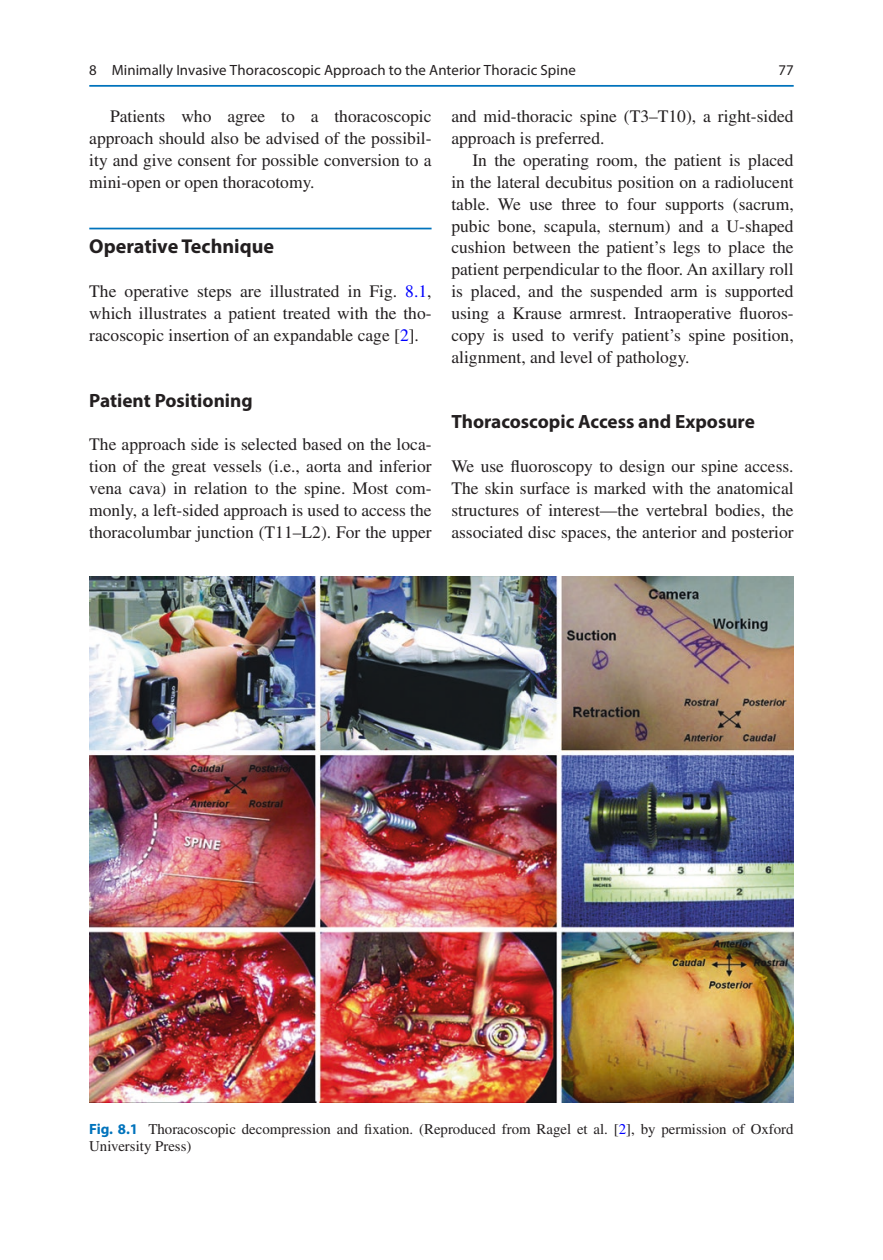
<style>
.page{position:relative;width:883px;height:1260px;background:#fff}
.page>*{position:absolute;margin:0;border:0;box-sizing:border-box;transform-origin:0 0}
.t1{font:700 20.12px "Rsxvdr Myriad Pro";color:#231f20}
.t2{font:700 19.25px "Rsxvdr Myriad Pro";color:#231f20}
.t3{font:17.5px/21.9px "Bfyhqv Times LT Std";color:#231f20;text-align:justify}
.t4{font:14.88px/17.5px "Bfyhqv Times LT Std";color:#231f20}
.t5{font:14.88px "Ypjlrc Myriad Pro";letter-spacing:.005em;color:#231f20}
.t6{font:14.88px "Yycxys Myriad Pro";color:#231f20}
.s1{color:#00f}
.s2{font-family:"Rsxvdr Myriad Pro";font-weight:700;color:#0073bc}
</style>
<div class="page">
<hr style="left:89px;top:228px;width:343px;height:1px;background:#0073bc">
<img style="left:89px;top:576px;width:705px;height:526px">
<hr style="left:89px;top:85px;width:705px;height:2px;background:#0073bc">
<p class="t5" style="left:89px;top:61px;width:488px">8 Minimally Invasive Thoracoscopic Approach to the Anterior Thoracic Spine</p>
<p class="t6" style="left:778px;top:61px;width:17px">77</p>
<p class="t3" style="left:89px;top:105px;width:344px;text-indent:21px">Patients who agree to a thoracoscopic approach should also be advised of the possibil&shy;ity and give consent for possible conversion to a mini-open or open thoracotomy.</p>
<p class="t1" style="left:89px;top:234px;width:186px">Operative Technique</p>
<p class="t3" style="left:89px;top:280px;width:344px">The operative steps are illustrated in Fig. <span class="s1">8.1</span>, which illustrates a patient treated with the tho&shy;racoscopic insertion of an expandable cage [<span class="s1">2</span>].</p>
<p class="t2" style="left:89px;top:388px;width:165px">Patient Positioning</p>
<p class="t3" style="left:89px;top:433px;width:344px">The approach side is selected based on the loca&shy;tion of the great vessels (i.e., aorta and inferior vena cava) in relation to the spine. Most com&shy;monly, a left-sided approach is used to access the thoracolumbar junction (T11–L2). For the upper</p>
<p class="t3" style="left:451px;top:105px;width:344px">and mid-thoracic spine (T3–T10), a right-sided approach is preferred.</p>
<p class="t3" style="left:451px;top:149px;width:344px;text-indent:21px">In the operating room, the patient is placed in the lateral decubitus position on a radiolucent table. We use three to four supports (sacrum, pubic bone, scapula, sternum) and a U-shaped cushion between the patient’s legs to place the patient perpendicular to the floor. An axillary roll is placed, and the suspended arm is supported using a Krause armrest. Intraoperative fluoros&shy;copy is used to verify patient’s spine position, alignment, and level of pathology.</p>
<p class="t2" style="left:451px;top:409px;width:305px">Thoracoscopic Access and Exposure</p>
<p class="t3" style="left:451px;top:455px;width:344px">We use fluoroscopy to design our spine access.<br>The skin surface is marked with the anatomical structures of interest—the vertebral bodies, the associated disc spaces, the anterior and posterior</p>
<p class="t4" style="left:89px;top:1120px;width:706px"><span class="s2">Fig. 8.1</span> Thoracoscopic decompression and fixation. (Reproduced from Ragel et al. [<span class="s1">2</span>], by permission of Oxford<br>University Press)</p>
</div>
